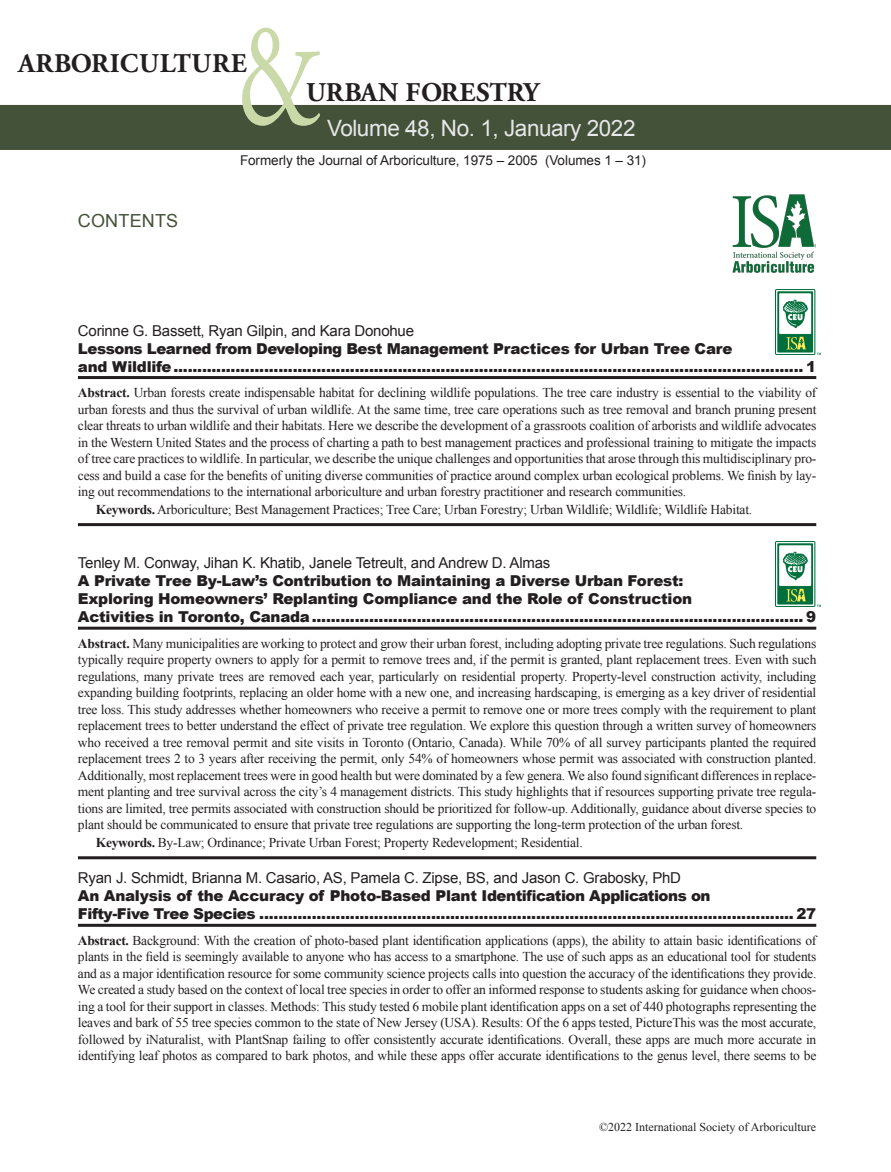
<style>
.page{position:relative;width:891px;height:1172px;background:#fff}
.page>*{position:absolute;margin:0;border:0;box-sizing:border-box;transform-origin:0 0}
.t1{font:150px "Adobe Garamond Pro";color:#c9d9a8;scale:.7 1}
.t2{font:700 27px "Adobe Garamond Pro";letter-spacing:.005em;color:#231f20}
.t3{font:700 27px "Adobe Garamond Pro";letter-spacing:.025em;color:#231f20}
.t4{font:22.5px "Arial";letter-spacing:-.02em;color:#e6e7e9}
.t5{font:18px "Arial";letter-spacing:.01em;color:#445239}
.t6{font:900 15px/18px "Arial";letter-spacing:-.015em;color:#231f20}
.t7{font:15px "Arial";letter-spacing:-.015em;color:#231f20}
.t8{font:13.5px/16.5px "Times New Roman";letter-spacing:-.015em;color:#231f20;text-align:justify}
.t9{font:13.5px "Arial";letter-spacing:-.005em;color:#231f20}
.t10{font:12px "Times New Roman";color:#231f20}
.s1{font-weight:700}
</style>
<div class="page">
<div style="left:0;top:105px;width:891px;height:45px;background:#445239"></div>
<hr style="left:78px;top:376px;width:738px;height:3px;background:#231f20">
<hr style="left:78px;top:523px;width:738px;height:3px;background:#231f20">
<hr style="left:78px;top:626px;width:738px;height:3px;background:#231f20">
<hr style="left:78px;top:856px;width:738px;height:3px;background:#231f20">
<hr style="left:78px;top:923px;width:738px;height:3px;background:#231f20">
<img style="left:732px;top:195px;width:83px;height:78px">
<img style="left:775px;top:289px;width:45px;height:65px">
<img style="left:775px;top:542px;width:45px;height:64px">
<h1 class="t1" style="left:235px;top:-14px;width:124px">&amp;</h1>
<h2 class="t3" style="left:18px;top:48px;width:230px">ARBORICULTURE</h2>
<h2 class="t2" style="left:306px;top:77px;width:234px">URBAN FORESTRY</h2>
<h3 class="t4" style="left:327px;top:113px;width:310px">Volume 48, No. 1, January 2022</h3>
<p class="t9" style="left:240px;top:152px;width:407px">Formerly the Journal of Arboriculture, 1975 – 2005 (Volumes 1 – 31)</p>
<h3 class="t5" style="left:78px;top:209px;width:102px">CONTENTS</h3>
<p class="t7" style="left:78px;top:320px;width:338px">Corinne G. Bassett, Ryan Gilpin, and Kara Donohue</p>
<p class="t6" style="left:78px;top:339px;width:739px">Lessons Learned from Developing Best Management Practices for Urban Tree Care<br>and Wildlife.................................................................................................................................... 1</p>
<p class="t8" style="left:78px;top:384px;width:740px"><span class="s1">Abstract.</span> Urban forests create indispensable habitat for declining wildlife populations. The tree care industry is essential to the viability of urban forests and thus the survival of urban wildlife. At the same time, tree care operations such as tree removal and branch pruning present clear threats to urban wildlife and their habitats. Here we describe the development of a grassroots coalition of arborists and wildlife advocates in the Western United States and the process of charting a path to best management practices and professional training to mitigate the impacts of tree care practices to wildlife. In particular, we describe the unique challenges and opportunities that arose through this multidisciplinary pro&shy;cess and build a case for the benefits of uniting diverse communities of practice around complex urban ecological problems. We finish by lay&shy;ing out recommendations to the international arboriculture and urban forestry practitioner and research communities.</p>
<p class="t8" style="left:96px;top:501px;width:658px"><span class="s1">Keywords.</span> Arboriculture; Best Management Practices; Tree Care; Urban Forestry; Urban Wildlife; Wildlife; Wildlife Habitat.</p>
<p class="t7" style="left:78px;top:553px;width:474px">Tenley M. Conway, Jihan K. Khatib, Janele Tetreult, and Andrew D. Almas</p>
<p class="t6" style="left:78px;top:571px;width:739px">A Private Tree By-Law’s Contribution to Maintaining a Diverse Urban Forest:<br>Exploring Homeowners’ Replanting Compliance and the Role of Construction<br>Activities in Toronto, Canada....................................................................................................... 9</p>
<p class="t8" style="left:78px;top:634px;width:740px"><span class="s1">Abstract.</span> Many municipalities are working to protect and grow their urban forest, including adopting private tree regulations. Such regulations typically require property owners to apply for a permit to remove trees and, if the permit is granted, plant replacement trees. Even with such regulations, many private trees are removed each year, particularly on residential property. Property-level construction activity, including expanding building footprints, replacing an older home with a new one, and increasing hardscaping, is emerging as a key driver of residential tree loss. This study addresses whether homeowners who receive a permit to remove one or more trees comply with the requirement to plant replacement trees to better understand the effect of private tree regulation. We explore this question through a written survey of homeowners who received a tree removal permit and site visits in Toronto (Ontario, Canada). While 70% of all survey participants planted the required replacement trees 2 to 3 years after receiving the permit, only 54% of homeowners whose permit was associated with construction planted.<br>Additionally, most replacement trees were in good health but were dominated by a few genera. We also found significant differences in replace&shy;ment planting and tree survival across the city’s 4 management districts. This study highlights that if resources supporting private tree regula&shy;tions are limited, tree permits associated with construction should be prioritized for follow-up. Additionally, guidance about diverse species to plant should be communicated to ensure that private tree regulations are supporting the long-term protection of the urban forest.</p>
<p class="t8" style="left:96px;top:834px;width:488px"><span class="s1">Keywords.</span> By-Law; Ordinance; Private Urban Forest; Property Redevelopment; Residential.</p>
<p class="t7" style="left:78px;top:868px;width:604px">Ryan J. Schmidt, Brianna M. Casario, AS, Pamela C. Zipse, BS, and Jason C. Grabosky, PhD</p>
<p class="t6" style="left:78px;top:886px;width:739px">An Analysis of the Accuracy of Photo-Based Plant Identification Applications on<br>Fifty-Five Tree Species ................................................................................................................ 27</p>
<p class="t8" style="left:78px;top:931px;width:740px"><span class="s1">Abstract.</span> Background: With the creation of photo-based plant identification applications (apps), the ability to attain basic identifications of plants in the field is seemingly available to anyone who has access to a smartphone. The use of such apps as an educational tool for students and as a major identification resource for some community science projects calls into question the accuracy of the identifications they provide.<br>We created a study based on the context of local tree species in order to offer an informed response to students asking for guidance when choos&shy;ing a tool for their support in classes. Methods: This study tested 6 mobile plant identification apps on a set of 440 photographs representing the leaves and bark of 55 tree species common to the state of New Jersey (USA). Results: Of the 6 apps tested, PictureThis was the most accurate, followed by iNaturalist, with PlantSnap failing to offer consistently accurate identifications. Overall, these apps are much more accurate in identifying leaf photos as compared to bark photos, and while these apps offer accurate identifications to the genus level, there seems to be</p>
<p class="t10" style="left:599px;top:1118px;width:219px">©2022 International Society of Arboriculture</p>
</div>
